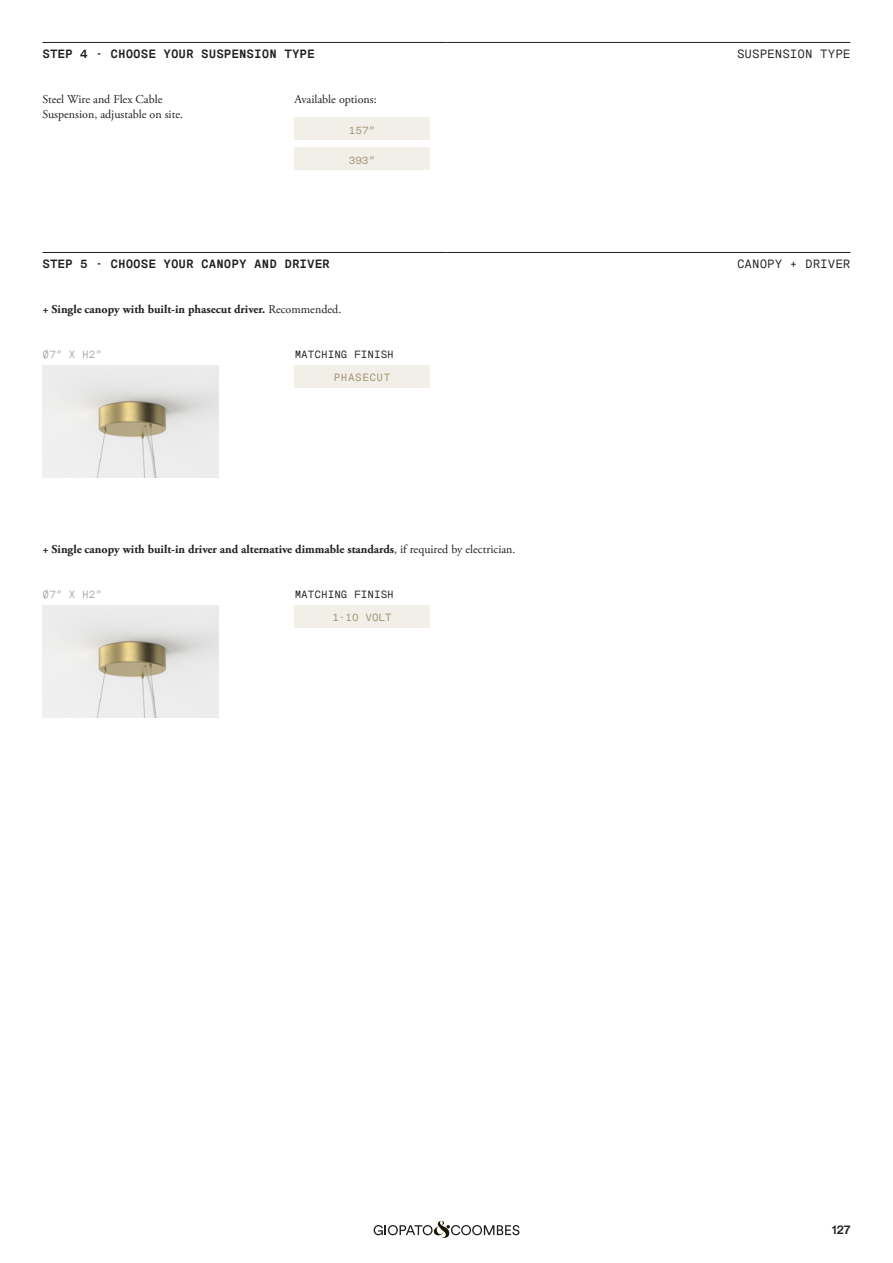
<style>
.page{position:relative;width:893px;height:1263px;background:#fff}
.page>*{position:absolute;margin:0;border:0;box-sizing:border-box;transform-origin:0 0}
._1_testo{font:700 12px "Adobe Garamond Pro";color:#231f20}
._1_testo-2{font:12px/15px "Adobe Garamond Pro";color:#231f20}
._2_Messina_Titoletti___Filetto{font:700 12px "Messina Sans Mono";color:#231f20}
._2_Messina_Titoletti___Filetto_-_DX{font:12px "Messina Sans Mono";color:#231f20}
.t1{font:700 12px "ABC Diatype";color:#231f20}
._2_1_Messina_Piccolo_sopra_immagini{font:10.5px "Messina Sans Mono";color:#231f20}
._2_1_Messina_Piccolo_TASTI{font:10.5px "Messina Sans Mono";color:#a1906c}
._2_1_Messina_Piccolo_sopra_immagini-2{font:10.5px "Messina Sans Mono";color:#a8a9ad}
._0_Titolo{font:10.5px "Messina Sans Mono";letter-spacing:.05em;color:#a1906c}
.s1{font-weight:400}
</style>
<div class="page">
<svg style="left:374px;top:1221px;width:145px;height:17px"></svg>
<div style="left:294px;top:118px;width:135px;height:22px;background:#f1efe8"></div>
<div style="left:294px;top:148px;width:135px;height:22px;background:#f1efe8"></div>
<hr style="left:43px;top:42px;width:403px;height:1px;background:#231f20">
<hr style="left:446px;top:42px;width:404px;height:1px;background:#231f20">
<div style="left:295px;top:365px;width:135px;height:23px;background:#f1efe8"></div>
<div style="left:295px;top:605px;width:135px;height:23px;background:#f1efe8"></div>
<hr style="left:43px;top:252px;width:403px;height:1px;background:#231f20">
<hr style="left:446px;top:252px;width:404px;height:1px;background:#231f20">
<img style="left:43px;top:365px;width:176px;height:113px">
<img style="left:43px;top:605px;width:176px;height:113px">
<p class="_2_Messina_Titoletti___Filetto" style="left:43px;top:45px;width:274px">STEP 4 - CHOOSE YOUR SUSPENSION TYPE</p>
<p class="_2_Messina_Titoletti___Filetto_-_DX" style="left:737px;top:45px;width:115px">SUSPENSION TYPE</p>
<p class="_1_testo-2" style="left:43px;top:92px;width:142px">Steel Wire and Flex Cable<br>Suspension, adjustable on site.</p>
<p class="_1_testo-2" style="left:294px;top:92px;width:84px">Available options:</p>
<p class="_2_1_Messina_Piccolo_TASTI" style="left:349px;top:123px;width:28px">157”</p>
<p class="_2_1_Messina_Piccolo_TASTI" style="left:349px;top:153px;width:28px">393”</p>
<p class="_2_Messina_Titoletti___Filetto" style="left:43px;top:255px;width:289px">STEP 5 - CHOOSE YOUR CANOPY AND DRIVER</p>
<p class="_2_Messina_Titoletti___Filetto_-_DX" style="left:737px;top:255px;width:115px">CANOPY + DRIVER</p>
<p class="_1_testo" style="left:43px;top:302px;width:300px">+ Single canopy with built-in phasecut driver. <span class="s1">Recommended.</span></p>
<p class="_2_1_Messina_Piccolo_sopra_immagini-2" style="left:43px;top:347px;width:61px">Ø7” X H2”</p>
<p class="_2_1_Messina_Piccolo_sopra_immagini" style="left:295px;top:347px;width:101px">MATCHING FINISH</p>
<p class="_0_Titolo" style="left:334px;top:370px;width:58px">PHASECUT</p>
<p class="_1_testo" style="left:43px;top:542px;width:475px">+ Single canopy with built-in driver and alternative dimmable standards<span class="s1">, if required by electrician.</span></p>
<p class="_2_1_Messina_Piccolo_sopra_immagini-2" style="left:43px;top:587px;width:61px">Ø7” X H2”</p>
<p class="_2_1_Messina_Piccolo_sopra_immagini" style="left:295px;top:587px;width:101px">MATCHING FINISH</p>
<p class="_2_1_Messina_Piccolo_TASTI" style="left:332px;top:610px;width:61px">1-10 VOLT</p>
<p class="t1" style="left:832px;top:1223px;width:20px">127</p>
</div>
